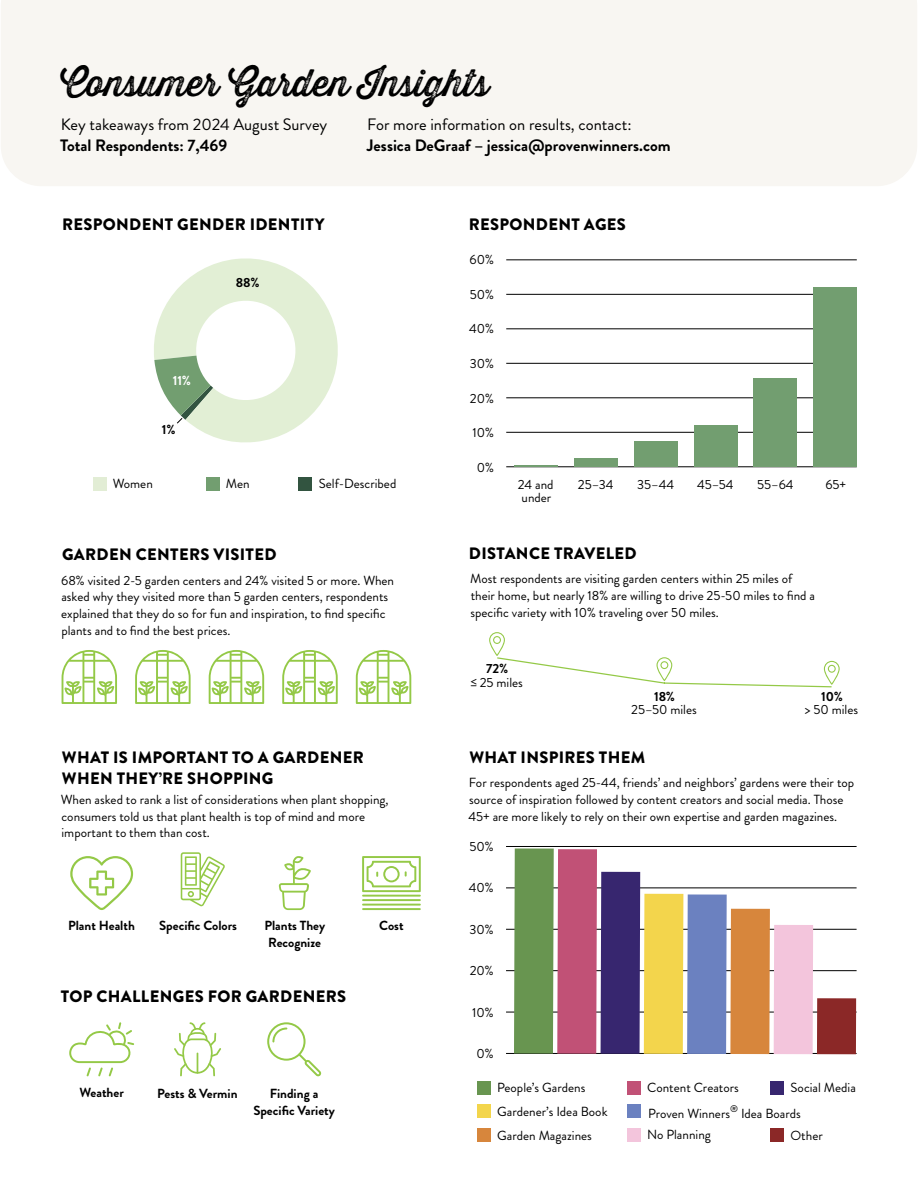
<style>
.page{position:relative;width:918px;height:1188px;background:#fff}
.page>*{position:absolute;margin:0;border:0;box-sizing:border-box;transform-origin:0 0}
.t1{font:37.2px "Thirsty Rough Reg Two";color:#000}
.t2{font:900 16.5px/21px "Brandon Grotesque";letter-spacing:.02em;color:#000}
.t3{font:16.5px "Brandon Grotesque";color:#000}
.t4{font:700 16.5px "Brandon Grotesque";color:#000}
.t5{font:13.2px/16.8px "Brandon Grotesque";color:#000}
.t6{font:700 13.2px/16.8px "Brandon Grotesque";color:#000;text-align:center}
.t7{font:700 13.2px "Brandon Grotesque";color:#fff}
</style>
<div class="page">
<div style="left:1px;top:0;width:916px;height:186px;background:#f8f6f2"></div>
<hr style="left:506px;top:467px;width:351px;height:1px;background:#000">
<hr style="left:506px;top:432px;width:351px;height:1px;background:#000">
<hr style="left:506px;top:398px;width:351px;height:1px;background:#000">
<hr style="left:506px;top:363px;width:351px;height:1px;background:#000">
<hr style="left:506px;top:329px;width:351px;height:1px;background:#000">
<hr style="left:506px;top:294px;width:351px;height:1px;background:#000">
<hr style="left:506px;top:260px;width:351px;height:1px;background:#000">
<hr style="left:515px;top:465px;width:43px;height:2px;background:#729e70">
<div style="left:574px;top:458px;width:43px;height:9px;background:#729e70"></div>
<div style="left:634px;top:442px;width:43px;height:25px;background:#729e70"></div>
<div style="left:694px;top:425px;width:43px;height:42px;background:#729e70"></div>
<div style="left:754px;top:378px;width:43px;height:89px;background:#729e70"></div>
<div style="left:814px;top:287px;width:43px;height:180px;background:#729e70"></div>
<div style="left:93px;top:477px;width:14px;height:13px;background:#e2edd5"></div>
<div style="left:206px;top:477px;width:13px;height:13px;background:#729e70"></div>
<div style="left:299px;top:477px;width:13px;height:13px;background:#325440"></div>
<svg style="left:154px;top:258px;width:184px;height:185px"></svg>
<hr style="left:506px;top:1053px;width:351px;height:1px;background:#000">
<hr style="left:506px;top:1012px;width:351px;height:1px;background:#000">
<hr style="left:506px;top:970px;width:351px;height:1px;background:#000">
<hr style="left:506px;top:929px;width:351px;height:1px;background:#000">
<hr style="left:506px;top:888px;width:351px;height:1px;background:#000">
<hr style="left:506px;top:846px;width:351px;height:1px;background:#000">
<div style="left:817px;top:998px;width:39px;height:56px;background:#8b2827"></div>
<svg style="left:514px;top:848px;width:299px;height:206px"></svg>
<div style="left:477px;top:1081px;width:14px;height:14px;background:#689550"></div>
<div style="left:477px;top:1129px;width:14px;height:13px;background:#d7863c"></div>
<div style="left:477px;top:1104px;width:14px;height:14px;background:#f3d54c"></div>
<div style="left:627px;top:1104px;width:14px;height:14px;background:#6b81c0"></div>
<div style="left:627px;top:1081px;width:14px;height:14px;background:#c15176"></div>
<div style="left:627px;top:1128px;width:14px;height:14px;background:#f3c5dc"></div>
<div style="left:771px;top:1081px;width:13px;height:14px;background:#37266f"></div>
<div style="left:771px;top:1129px;width:13px;height:13px;background:#8b2827"></div>
<svg style="left:267px;top:1022px;width:54px;height:54px"></svg>
<svg style="left:174px;top:1022px;width:47px;height:54px"></svg>
<svg style="left:69px;top:1022px;width:65px;height:54px"></svg>
<svg style="left:489px;top:632px;width:351px;height:56px"></svg>
<svg style="left:62px;top:650px;width:55px;height:54px"></svg>
<svg style="left:135px;top:650px;width:56px;height:54px"></svg>
<svg style="left:209px;top:650px;width:55px;height:54px"></svg>
<svg style="left:282px;top:650px;width:56px;height:54px"></svg>
<svg style="left:356px;top:650px;width:55px;height:54px"></svg>
<svg style="left:362px;top:856px;width:59px;height:36px"></svg>
<hr style="left:362px;top:895px;width:59px;height:2px;background:#94c947">
<hr style="left:362px;top:899px;width:59px;height:2px;background:#94c947">
<hr style="left:362px;top:904px;width:59px;height:2px;background:#94c947">
<hr style="left:362px;top:908px;width:59px;height:2px;background:#94c947">
<svg style="left:279px;top:856px;width:32px;height:54px"></svg>
<svg style="left:70px;top:856px;width:63px;height:54px"></svg>
<svg style="left:181px;top:852px;width:44px;height:54px"></svg>
<h1 class="t1" style="left:60px;top:55px;width:430px">Consumer Garden Insights</h1>
<p class="t3" style="left:61px;top:113px;width:268px">Key takeaways from 2024 August Survey</p>
<p class="t4" style="left:60px;top:134px;width:169px">Total Respondents: 7,469</p>
<p class="t3" style="left:367px;top:113px;width:266px">For more information on results, contact:</p>
<p class="t4" style="left:367px;top:134px;width:305px">Jessica DeGraaf – jessica@provenwinners.com</p>
<p class="t2" style="left:62px;top:214px;width:264px">RESPONDENT GENDER IDENTITY</p>
<p class="t7" style="left:173px;top:371px;width:20px">11%</p>
<p class="t6" style="left:162px;top:421px;width:15px">1%</p>
<p class="t6" style="left:236px;top:274px;width:25px">88%</p>
<p class="t5" style="left:113px;top:476px;width:42px">Women</p>
<p class="t5" style="left:226px;top:475px;width:25px">Men</p>
<p class="t5" style="left:319px;top:476px;width:79px">Self-Described</p>
<p class="t2" style="left:62px;top:544px;width:216px">GARDEN CENTERS VISITED</p>
<p class="t5" style="left:61px;top:572px;width:335px">68% visited 2-5 garden centers and 24% visited 5 or more. When asked why they visited more than 5 garden centers, respondents explained that they do so for fun and inspiration, to find specific plants and to find the best prices.</p>
<p class="t2" style="left:62px;top:747px;width:303px">WHAT IS IMPORTANT TO A GARDENER<br>WHEN THEY’RE SHOPPING</p>
<p class="t5" style="left:61px;top:791px;width:329px">When asked to rank a list of considerations when plant shopping, consumers told us that plant health is top of mind and more important to them than cost.</p>
<p class="t6" style="left:68px;top:917px;width:68px">Plant Health</p>
<p class="t6" style="left:159px;top:917px;width:79px">Specific Colors</p>
<p class="t6" style="left:264px;top:917px;width:62px">Plants They</p>
<p class="t6" style="left:379px;top:917px;width:26px">Cost</p>
<p class="t6" style="left:268px;top:934px;width:54px">Recognize</p>
<p class="t2" style="left:61px;top:986px;width:287px">TOP CHALLENGES FOR GARDENERS</p>
<p class="t6" style="left:79px;top:1084px;width:46px">Weather</p>
<p class="t6" style="left:157px;top:1085px;width:82px">Pests &amp; Vermin</p>
<p class="t6" style="left:253px;top:1085px;width:83px">Finding a<br>Specific Variety</p>
<p class="t2" style="left:469px;top:214px;width:159px">RESPONDENT AGES</p>
<p class="t5" style="left:470px;top:252px;width:26px">60%</p>
<p class="t5" style="left:470px;top:286px;width:26px">50%</p>
<p class="t5" style="left:469px;top:321px;width:26px">40%</p>
<p class="t5" style="left:470px;top:355px;width:26px">30%</p>
<p class="t5" style="left:470px;top:390px;width:26px">20%</p>
<p class="t5" style="left:472px;top:424px;width:23px">10%</p>
<p class="t5" style="left:477px;top:459px;width:19px">0%</p>
<p class="t5" style="left:518px;top:478px;width:37px;line-height:13.5px">24 and under</p>
<p class="t5" style="left:578px;top:476px;width:37px">25–34</p>
<p class="t5" style="left:637px;top:476px;width:39px">35–44</p>
<p class="t5" style="left:697px;top:476px;width:38px">45–54</p>
<p class="t5" style="left:757px;top:476px;width:38px">55–64</p>
<p class="t5" style="left:825px;top:476px;width:22px">65+</p>
<p class="t2" style="left:469px;top:543px;width:169px">DISTANCE TRAVELED</p>
<p class="t5" style="left:470px;top:571px;width:346px">Most respondents are visiting garden centers within 25 miles of their home, but nearly 18% are willing to drive 25-50 miles to find a specific variety with 10% traveling over 50 miles.</p>
<p class="t6" style="left:486px;top:660px;width:23px">72%</p>
<p class="t5" style="left:471px;top:674px;width:54px">≤ 25 miles</p>
<p class="t6" style="left:654px;top:688px;width:22px">18%</p>
<p class="t5" style="left:631px;top:702px;width:67px">25–50 miles</p>
<p class="t6" style="left:821px;top:688px;width:23px">10%</p>
<p class="t5" style="left:805px;top:702px;width:55px">&gt; 50 miles</p>
<p class="t2" style="left:469px;top:747px;width:177px">WHAT INSPIRES THEM</p>
<p class="t5" style="left:468px;top:775px;width:387px">For respondents aged 25-44, friends’ and neighbors’ gardens were their top source of inspiration followed by content creators and social media. Those<br>45+ are more likely to rely on their own expertise and garden magazines.</p>
<p class="t5" style="left:469px;top:838px;width:26px">50%</p>
<p class="t5" style="left:469px;top:880px;width:26px">40%</p>
<p class="t5" style="left:470px;top:921px;width:26px">30%</p>
<p class="t5" style="left:470px;top:963px;width:26px">20%</p>
<p class="t5" style="left:472px;top:1004px;width:23px">10%</p>
<p class="t5" style="left:477px;top:1046px;width:19px">0%</p>
<p class="t5" style="left:497px;top:1080px;width:90px">People’s Gardens</p>
<p class="t5" style="left:497px;top:1128px;width:96px">Garden Magazines</p>
<p class="t5" style="left:647px;top:1080px;width:93px">Content Creators</p>
<p class="t5" style="left:647px;top:1127px;width:65px">No Planning</p>
<p class="t5" style="left:791px;top:1080px;width:67px">Social Media</p>
<p class="t5" style="left:791px;top:1127px;width:34px">Other</p>
<p class="t5" style="left:497px;top:1103px;width:112px">Gardener’s Idea Book</p>
<p class="t5" style="left:648px;top:1105px;width:154px">Proven Winners<sup>®</sup> Idea Boards</p>
</div>
